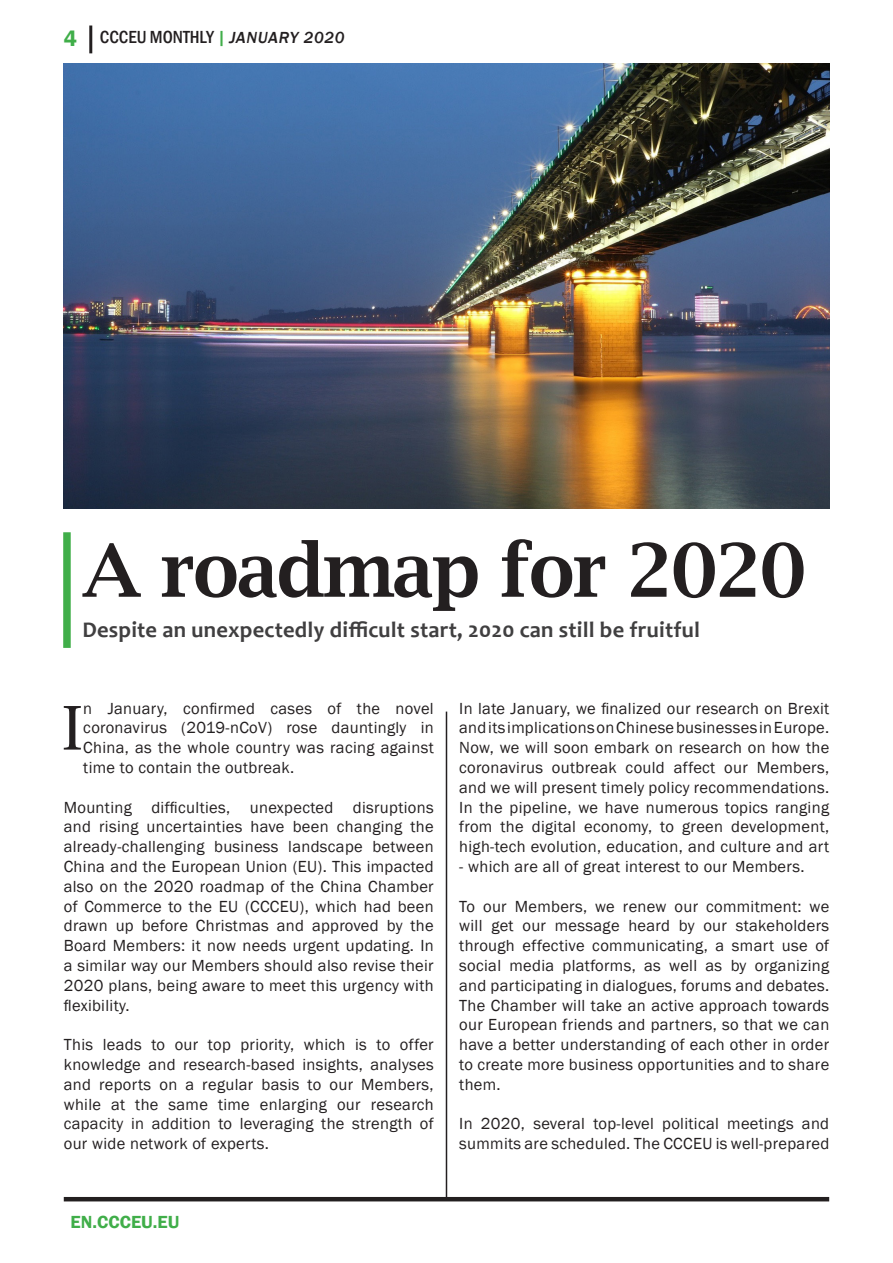
<style>
.page{position:relative;width:893px;height:1263px;background:#fff}
.page>*{position:absolute;margin:0;border:0;box-sizing:border-box;transform-origin:0 0}
.t1{font:600 73.5px "Lucida Bright";letter-spacing:-.02em;color:#231f20}
.t2{font:60.3px "Lucida Bright";color:#231f20}
.t3{font:700 22.5px "Candara";letter-spacing:.01em;color:#403f40}
.t4{font:500 condensed 18px "Franklin Gothic";color:#231f20}
.t5{font:600 18px "Franklin Gothic";color:#40ae49}
.t6{font:16.5px/19.8px "Franklin Gothic";letter-spacing:.02em;color:#231f20;text-align:justify}
.s1{font-weight:600;font-stretch:normal;font-size:22.5px;color:#40ae49}
.s2{color:#40ae49}
.s3{font-style:italic;font-stretch:normal;font-size:16.5px}
</style>
<div class="page">
<hr style="left:64px;top:1197px;width:765px;height:4px;background:#231f20">
<hr style="left:89px;top:26px;width:3px;height:27px;background:#231f20">
<hr style="left:446px;top:711px;width:1px;height:488px;background:#231f20">
<div style="left:63px;top:532px;width:8px;height:116px;background:#40ae49"></div>
<img style="left:64px;top:64px;width:765px;height:444px">
<p class="t4" style="left:64px;top:25px;width:282px"><span class="s1">4</span> CCCEU MONTHLY <span class="s2">|</span> <span class="s3">JANUARY 2020</span></p>
<h1 class="t1" style="left:82px;top:528px;width:725px">A roadmap for 2020</h1>
<h3 class="t3" style="left:82px;top:616px;width:619px">Despite an unexpectedly difficult start, 2020 can still be fruitful</h3>
<h2 class="t2" style="left:63px;top:694px;width:21px">I</h2>
<p class="t6" style="left:83px;top:698px;width:352px">n January, confirmed cases of the novel coronavirus (2019-nCoV) rose dauntingly in China, as the whole country was racing against time to contain the outbreak.</p>
<p class="t6" style="left:64px;top:797px;width:371px">Mounting difficulties, unexpected disruptions and rising uncertainties have been changing the already-challenging business landscape between China and the European Union (EU). This impacted also on the 2020 roadmap of the China Chamber of Commerce to the EU (CCCEU), which had been drawn up before Christmas and approved by the Board Members: it now needs urgent updating. In a similar way our Members should also revise their 2020 plans, being aware to meet this urgency with flexibility.</p>
<p class="t6" style="left:64px;top:1035px;width:371px">This leads to our top priority, which is to offer knowledge and research-based insights, analyses and reports on a regular basis to our Members, while at the same time enlarging our research capacity in addition to leveraging the strength of our wide network of experts.</p>
<p class="t6" style="left:459px;top:698px;width:371px">In late January, we finalized our research on Brexit and its implications on Chinese businesses in Europe.<br>Now, we will soon embark on research on how the coronavirus outbreak could affect our Members, and we will present timely policy recommendations.<br>In the pipeline, we have numerous topics ranging from the digital economy, to green development, high-tech evolution, education, and culture and art</p>
<p class="t6" style="left:459px;top:857px;width:347px">- which are all of great interest to our Members.</p>
<p class="t6" style="left:459px;top:896px;width:372px">To our Members, we renew our commitment: we will get our message heard by our stakeholders through effective communicating, a smart use of social media platforms, as well as by organizing and participating in dialogues, forums and debates.<br>The Chamber will take an active approach towards our European friends and partners, so that we can have a better understanding of each other in order to create more business opportunities and to share them.</p>
<p class="t6" style="left:459px;top:1114px;width:371px">In 2020, several top-level political meetings and summits are scheduled. The CCCEU is well-prepared</p>
<p class="t5" style="left:70px;top:1211px;width:111px">EN.CCCEU.EU</p>
</div>
